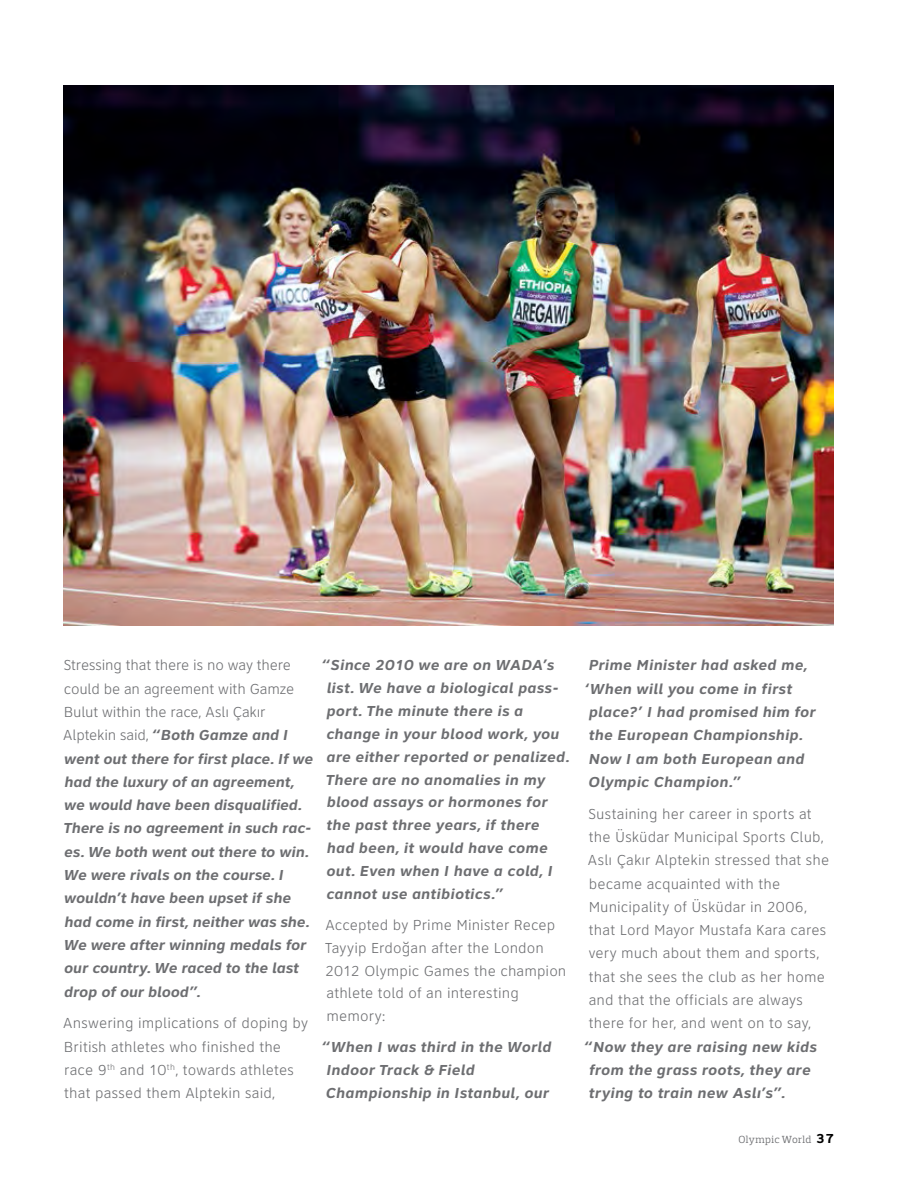
<style>
.page{position:relative;width:919px;height:1187px;background:#fff}
.page>*{position:absolute;margin:0;border:0;box-sizing:border-box;transform-origin:0 0}
.t1{font:300 15px/23.2px "Clearview One";letter-spacing:.005em;color:#6d6e71}
.t2{font:italic 700 15px/22.8px "Clearview One";letter-spacing:.005em;color:#6d6e71}
.t3{font:italic 700 15px/23.2px "Clearview One";letter-spacing:-.015em;color:#6d6e71}
.t4{font:10.5px "Prelo Slab";letter-spacing:.03em;color:#6d6e71}
.s1{font-weight:300;font-style:normal}
.s2{font-weight:700;font-style:italic}
.s3{font-family:"Clearview One";font-weight:700;font-size:13.5px;color:#000}
</style>
<div class="page">
<img style="left:64px;top:85px;width:769px;height:540px">
<p class="t3" style="left:63px;top:653px;width:251px"><span class="s1">Stressing that there is no way there could be an agreement with Gamze<br>Bulut within the race, Aslı Çakır<br>Alptekin said,</span> “Both Gamze and I went out there for first place. If we had the luxury of an agreement, we would have been disqualified.<br>There is no agreement in such rac&shy;es. We both went out there to win.<br>We were rivals on the course. I wouldn’t have been upset if she had come in first, neither was she.<br>We were after winning medals for our country. We raced to the last drop of our blood”.</p>
<p class="t1" style="left:63px;top:1011px;width:246px">Answering implications of doping by British athletes who finished the race 9<sup>th</sup> and 10<sup>th</sup>, towards athletes that passed them Alptekin said,</p>
<p class="t2" style="left:322px;top:653px;width:248px">“Since 2010 we are on WADA’s list. We have a biological pass&shy;port. The minute there is a change in your blood work, you are either reported or penalized.<br>There are no anomalies in my blood assays or hormones for the past three years, if there<br>had been, it would have come out. Even when I have a cold, I cannot use antibiotics.”</p>
<p class="t1" style="left:325px;top:913px;width:243px;line-height:22.8px">Accepted by Prime Minister Recep<br>Tayyip Erdoğan after the London<br>2012 Olympic Games the champion athlete told of an interesting memory:</p>
<p class="t2" style="left:322px;top:1035px;width:230px">“When I was third in the World<br>Indoor Track &amp; Field<br>Championship in Istanbul, our</p>
<p class="t2" style="left:585px;top:653px;width:232px;line-height:23.2px">Prime Minister had asked me, ‘When will you come in first place?’ I had promised him for the European Championship.<br>Now I am both European and<br>Olympic Champion.”</p>
<p class="t1" style="left:585px;top:801px;width:246px">Sustaining her career in sports at the Üsküdar Municipal Sports Club,<br>Aslı Çakır Alptekin stressed that she became acquainted with the<br>Municipality of Üsküdar in 2006, that Lord Mayor Mustafa Kara cares very much about them and sports, that she sees the club as her home and that the officials are always there for her, and went on to say, <span class="s2">“Now they are raising new kids from the grass roots, they are trying to train new Aslı’s”.</span></p>
<p class="t4" style="left:738px;top:1133px;width:97px">Olympic World <span class="s3">37</span></p>
</div>
